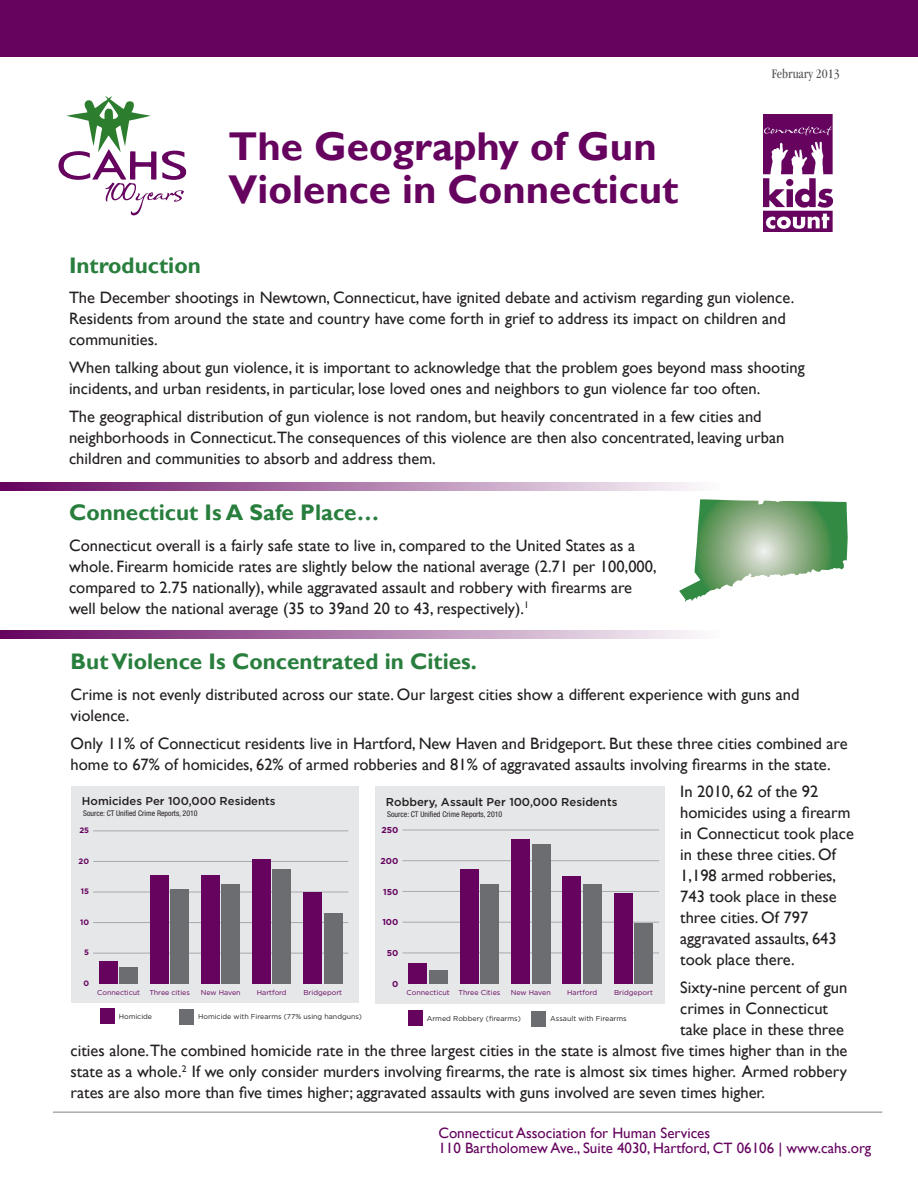
<style>
.page{position:relative;width:918px;height:1188px;background:#fff}
.page>*{position:absolute;margin:0;border:0;box-sizing:border-box;transform-origin:0 0}
.t1{font:700 40.2px/43.5px "Gill Sans";color:#65035f}
.t2{font:700 22.5px "Gill Sans";color:#287e3d}
.t3{font:16.5px/21px "Gill Sans";color:#231f20}
.t4{font:15px "Gill Sans";color:#65035f}
.t5{font:condensed 13.5px "Garamond";color:#57585a}
.t6{font:500 11.4px "Gotham";color:#231f20}
.t7{font:700 8.55px "Gotham";color:#65035f}
.t8{font:condensed 7.8px "Helvetica Neue";color:#231f20}
.t9{font:700 7.8px "Gotham";color:#65035f}
.t10{font:7.2px "Gotham";color:#65035f}
.t11{font:7.2px "Gotham";color:#231f20}
.t12{font:7.05px "Gotham";color:#65035f}
.t13{font:7.05px "Gotham";color:#231f20}
</style>
<div class="page">
<div style="left:0;top:0;width:918px;height:56px;background:#65035f"></div>
<svg style="left:58px;top:96px;width:128px;height:119px"></svg>
<svg style="left:0;top:482px;width:696px;height:9px"></svg>
<svg style="left:0;top:630px;width:696px;height:8px"></svg>
<hr style="left:53px;top:1112px;width:829px;height:1px;background:#808285">
<img style="left:763px;top:115px;width:70px;height:117px">
<div style="left:71px;top:786px;width:288px;height:217px;background:#e6e7e9"></div>
<hr style="left:93px;top:953px;width:255px;height:1px;background:#a8a9ad">
<hr style="left:93px;top:922px;width:255px;height:1px;background:#a8a9ad">
<hr style="left:93px;top:892px;width:255px;height:1px;background:#a8a9ad">
<hr style="left:93px;top:861px;width:255px;height:1px;background:#a8a9ad">
<hr style="left:93px;top:831px;width:255px;height:1px;background:#a8a9ad">
<div style="left:179px;top:1009px;width:15px;height:16px;background:#6c6d70"></div>
<div style="left:120px;top:967px;width:18px;height:17px;background:#6c6d70"></div>
<div style="left:171px;top:889px;width:18px;height:95px;background:#6c6d70"></div>
<div style="left:222px;top:885px;width:18px;height:99px;background:#6c6d70"></div>
<div style="left:273px;top:869px;width:18px;height:115px;background:#6c6d70"></div>
<div style="left:324px;top:913px;width:18px;height:71px;background:#6c6d70"></div>
<div style="left:101px;top:1009px;width:14px;height:15px;background:#65035f"></div>
<div style="left:99px;top:961px;width:19px;height:23px;background:#65035f"></div>
<div style="left:150px;top:876px;width:19px;height:108px;background:#65035f"></div>
<div style="left:201px;top:876px;width:19px;height:108px;background:#65035f"></div>
<div style="left:252px;top:859px;width:19px;height:125px;background:#65035f"></div>
<div style="left:303px;top:892px;width:19px;height:92px;background:#65035f"></div>
<div style="left:375px;top:787px;width:290px;height:217px;background:#e6e7e9"></div>
<hr style="left:402px;top:953px;width:257px;height:1px;background:#a8a9ad">
<hr style="left:402px;top:922px;width:257px;height:1px;background:#a8a9ad">
<hr style="left:402px;top:891px;width:257px;height:1px;background:#a8a9ad">
<hr style="left:402px;top:860px;width:257px;height:1px;background:#a8a9ad">
<hr style="left:402px;top:830px;width:257px;height:1px;background:#a8a9ad">
<div style="left:429px;top:970px;width:19px;height:14px;background:#6c6d70"></div>
<div style="left:481px;top:884px;width:18px;height:100px;background:#6c6d70"></div>
<div style="left:532px;top:844px;width:18px;height:140px;background:#6c6d70"></div>
<div style="left:583px;top:884px;width:19px;height:100px;background:#6c6d70"></div>
<div style="left:635px;top:924px;width:18px;height:60px;background:#6c6d70"></div>
<div style="left:409px;top:963px;width:18px;height:21px;background:#65035f"></div>
<div style="left:460px;top:870px;width:18px;height:114px;background:#65035f"></div>
<div style="left:511px;top:840px;width:19px;height:144px;background:#65035f"></div>
<div style="left:563px;top:876px;width:18px;height:108px;background:#65035f"></div>
<div style="left:614px;top:893px;width:18px;height:91px;background:#65035f"></div>
<div style="left:532px;top:1011px;width:14px;height:15px;background:#6c6d70"></div>
<div style="left:409px;top:1010px;width:14px;height:16px;background:#65035f"></div>
<svg style="left:679px;top:499px;width:126px;height:103px"></svg>
<p class="t1" style="left:229px;top:126px;width:451px">The Geography of Gun<br>Violence in Connecticut</p>
<p class="t5" style="left:772px;top:66px;width:70px">February 2013</p>
<p class="t2" style="left:69px;top:252px;width:133px">Introduction</p>
<p class="t3" style="left:69px;top:287px;width:727px">The December shootings in Newtown, Connecticut, have ignited debate and activism regarding gun violence.<br>Residents from around the state and country have come forth in grief to address its impact on children and communities.</p>
<p class="t3" style="left:69px;top:357px;width:737px">When talking about gun violence, it is important to acknowledge that the problem goes beyond mass shooting incidents, and urban residents, in particular, lose loved ones and neighbors to gun violence far too often.</p>
<p class="t3" style="left:69px;top:406px;width:717px">The geographical distribution of gun violence is not random, but heavily concentrated in a few cities and neighborhoods in Connecticut.The consequences of this violence are then also concentrated, leaving urban children and communities to absorb and address them.</p>
<p class="t2" style="left:69px;top:499px;width:312px">Connecticut Is A Safe Place…</p>
<p class="t3" style="left:69px;top:534px;width:589px">Connecticut overall is a fairly safe state to live in, compared to the United States as a whole. Firearm homicide rates are slightly below the national average (2.71 per 100,000, compared to 2.75 nationally), while aggravated assault and robbery with firearms are well below the national average (35 to 39and 20 to 43, respectively).<sup>1</sup></p>
<p class="t2" style="left:71px;top:648px;width:408px">But Violence Is Concentrated in Cities.</p>
<p class="t3" style="left:71px;top:684px;width:731px">Crime is not evenly distributed across our state. Our largest cities show a different experience with guns and violence.</p>
<p class="t3" style="left:71px;top:732px;width:779px">Only 11% of Connecticut residents live in Hartford, New Haven and Bridgeport. But these three cities combined are home to 67% of homicides, 62% of armed robberies and 81% of aggravated assaults involving firearms in the state.</p>
<p class="t3" style="left:680px;top:781px;width:175px">In 2010, 62 of the 92 homicides using a firearm in Connecticut took place in these three cities. Of<br>1,198 armed robberies,<br>743 took place in these three cities. Of 797 aggravated assaults, 643 took place there.</p>
<p class="t3" style="left:680px;top:977px;width:169px">Sixty-nine percent of gun</p>
<p class="t3" style="left:680px;top:998px;width:149px">crimes in Connecticut</p>
<p class="t3" style="left:680px;top:1019px;width:165px">take place in these three</p>
<p class="t3" style="left:71px;top:1040px;width:778px">cities alone.The combined homicide rate in the three largest cities in the state is almost five times higher than in the</p>
<p class="t3" style="left:71px;top:1061px;width:778px">state as a whole.<sup>2</sup> If we only consider murders involving firearms, the rate is almost six times higher. Armed robbery</p>
<p class="t3" style="left:71px;top:1082px;width:696px">rates are also more than five times higher; aggravated assaults with guns involved are seven times higher.</p>
<p class="t6" style="left:82px;top:795px;width:195px">Homicides Per 100,000 Residents</p>
<p class="t8" style="left:83px;top:809px;width:116px">Source: CT Unified Crime Reports, 2010</p>
<p class="t6" style="left:386px;top:795px;width:233px">Robbery, Assault Per 100,000 Residents</p>
<p class="t8" style="left:387px;top:809px;width:117px">Source: CT Unified Crime Reports, 2010</p>
<p class="t7" style="left:381px;top:825px;width:19px">250</p>
<p class="t9" style="left:79px;top:826px;width:11px">25</p>
<p class="t7" style="left:381px;top:856px;width:19px">200</p>
<p class="t9" style="left:79px;top:857px;width:12px">20</p>
<p class="t7" style="left:383px;top:887px;width:17px">150</p>
<p class="t9" style="left:81px;top:887px;width:10px">15</p>
<p class="t7" style="left:382px;top:917px;width:18px">100</p>
<p class="t9" style="left:80px;top:918px;width:11px">10</p>
<p class="t7" style="left:387px;top:948px;width:13px">50</p>
<p class="t9" style="left:84px;top:948px;width:6px">5</p>
<p class="t9" style="left:83px;top:979px;width:7px">0</p>
<p class="t7" style="left:392px;top:979px;width:8px">0</p>
<p class="t12" style="left:97px;top:989px;width:44px">Connecticut</p>
<p class="t12" style="left:149px;top:989px;width:42px">Three cities</p>
<p class="t12" style="left:201px;top:989px;width:41px">New Haven</p>
<p class="t12" style="left:257px;top:989px;width:31px">Hartford</p>
<p class="t12" style="left:304px;top:989px;width:40px">Bridgeport</p>
<p class="t13" style="left:119px;top:1013px;width:35px">Homicide</p>
<p class="t10" style="left:407px;top:989px;width:95px">Connecticut Three Cities</p>
<p class="t10" style="left:511px;top:989px;width:42px">New Haven</p>
<p class="t10" style="left:567px;top:989px;width:32px">Hartford</p>
<p class="t10" style="left:614px;top:989px;width:40px">Bridgeport</p>
<p class="t11" style="left:427px;top:1015px;width:96px">Armed Robbery (firearms)</p>
<p class="t11" style="left:550px;top:1014px;width:78px">Assault with Firearms</p>
<p class="t13" style="left:198px;top:1013px;width:166px">Homicide with Firearms (77% using handguns)</p>
<p class="t4" style="left:438px;top:1124px;width:273px">Connecticut Association for Human Services</p>
<p class="t4" style="left:438px;top:1139px;width:434px">110 Bartholomew Ave., Suite 4030, Hartford, CT 06106 | www.cahs.org</p>
</div>
